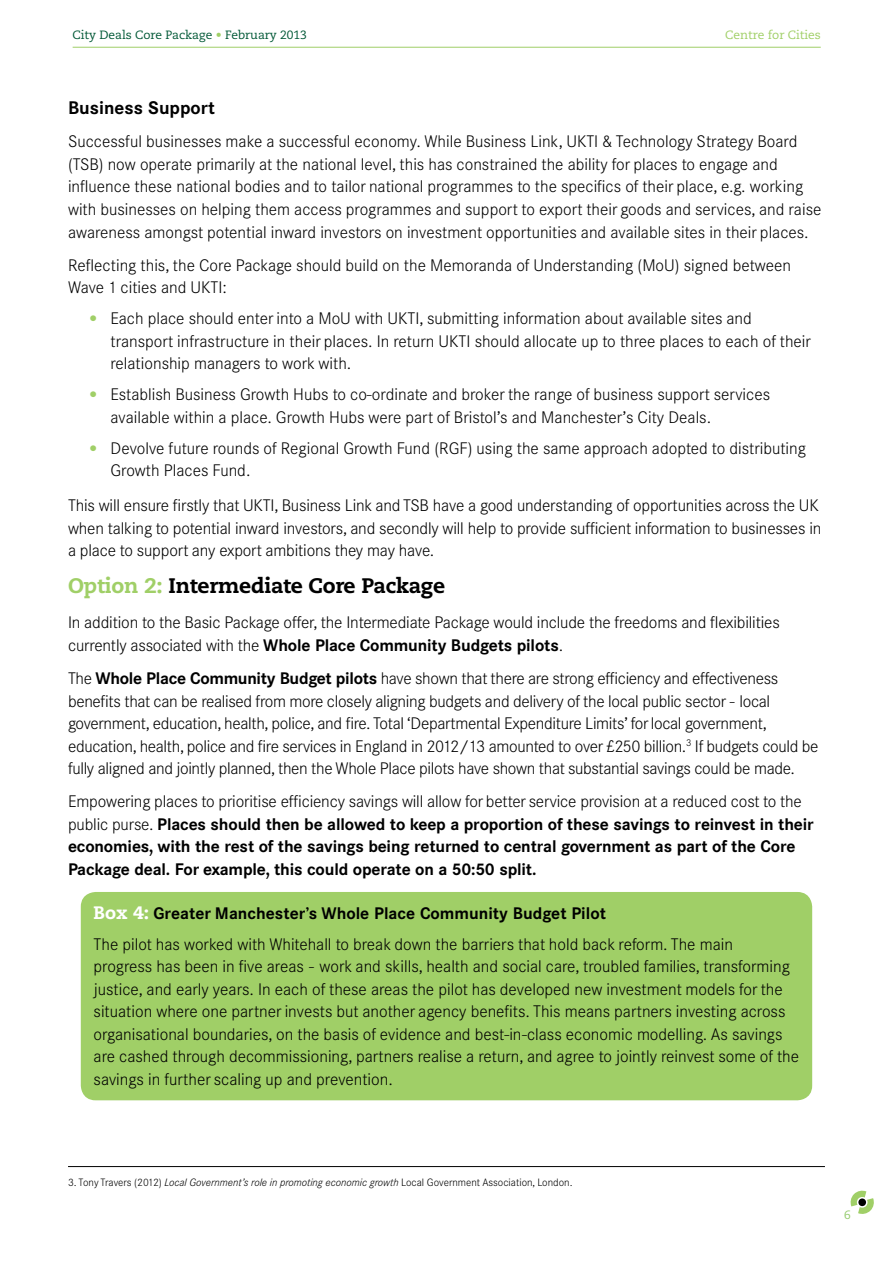
<style>
.page{position:relative;width:893px;height:1263px;background:#fff}
.page>*{position:absolute;margin:0;border:0;box-sizing:border-box;transform-origin:0 0}
.t1{font:800 21px "Caecilia LT Std";letter-spacing:-.01em;color:#000}
.t2{font:700 18px "Corporate SBQ";color:#000}
.t3{font:300 16.5px/22.5px "Corporate SBQ";color:#000}
.t4{font:300 16.5px/22.5px "Corporate SBQ";letter-spacing:-.02em;color:#000}
.t5{font:700 16.5px/22.5px "Corporate SBQ";letter-spacing:-.01em;color:#000}
.t6{font:12px "Caecilia LT Std";color:#005836}
.t7{font:12px "Caecilia LT Std";color:#a0cf67}
.t8{font:12px "Caecilia LT Std";color:#95cb6e}
.t9{font:300 10.5px "Corporate SBQ";color:#000}
.s1{color:#a0cf67}
.s2{font-family:"Caecilia LT Std";font-weight:800;color:#a0cf67}
.s3{font-weight:700}
.s4{font-weight:300}
.s5{font-family:"Caecilia LT Std";font-weight:800;font-size:18px;color:#fff}
.s6{font-style:italic}
</style>
<div class="page">
<hr style="left:73px;top:47px;width:748px;height:1px;background:#a0cf67">
<svg style="left:850px;top:1190px;width:24px;height:24px"></svg>
<hr style="left:68px;top:1166px;width:757px;height:1px;background:#000">
<div style="left:81px;top:892px;width:731px;height:208px;background:#a0cf67;border-radius:15px"></div>
<p class="t6" style="left:73px;top:28px;width:236px">City Deals Core Package <span class="s1">•</span> February 2013</p>
<p class="t7" style="left:725px;top:28px;width:97px">Centre for Cities</p>
<p class="t2" style="left:68px;top:97px;width:148px">Business Support</p>
<p class="t3" style="left:68px;top:131px;width:755px">Successful businesses make a successful economy. While Business Link, UKTI &amp; Technology Strategy Board (TSB) now operate primarily at the national level, this has constrained the ability for places to engage and influence these national bodies and to tailor national programmes to the specifics of their place, e.g. working with businesses on helping them access programmes and support to export their goods and services, and raise awareness amongst potential inward investors on investment opportunities and available sites in their places.</p>
<p class="t3" style="left:68px;top:254px;width:725px">Reflecting this, the Core Package should build on the Memoranda of Understanding (MoU) signed between<br>Wave 1 cities and UKTI:</p>
<p class="t3" style="left:111px;top:307px;width:702px;text-indent:-21px"><span class="s2">•</span> Each place should enter into a MoU with UKTI, submitting information about available sites and transport infrastructure in their places. In return UKTI should allocate up to three places to each of their relationship managers to work with.</p>
<p class="t3" style="left:111px;top:383px;width:661px;text-indent:-21px"><span class="s2">•</span> Establish Business Growth Hubs to co-ordinate and broker the range of business support services available within a place. Growth Hubs were part of Bristol’s and Manchester’s City Deals.</p>
<p class="t3" style="left:111px;top:437px;width:697px;text-indent:-21px"><span class="s2">•</span> Devolve future rounds of Regional Growth Fund (RGF) using the same approach adopted to distributing<br>Growth Places Fund.</p>
<p class="t3" style="left:68px;top:495px;width:755px">This will ensure firstly that UKTI, Business Link and TSB have a good understanding of opportunities across the UK when talking to potential inward investors, and secondly will help to provide sufficient information to businesses in a place to support any export ambitions they may have.</p>
<p class="t1" style="left:68px;top:573px;width:379px"><span class="s1">Option 2:</span> Intermediate Core Package</p>
<p class="t3" style="left:68px;top:612px;width:713px">In addition to the Basic Package offer, the Intermediate Package would include the freedoms and flexibilities currently associated with the <span class="s3">Whole Place Community Budgets pilots</span>.</p>
<p class="t4" style="left:68px;top:667px;width:752px">The <span class="s3">Whole Place Community Budget pilots</span> have shown that there are strong efficiency and effectiveness benefits that can be realised from more closely aligning budgets and delivery of the local public sector - local government, education, health, police, and fire. Total ‘Departmental Expenditure Limits’ for local government, education, health, police and fire services in England in 2012/13 amounted to over £250 billion.<sup>3</sup> If budgets could be fully aligned and jointly planned, then the Whole Place pilots have shown that substantial savings could be made.</p>
<p class="t5" style="left:68px;top:790px;width:747px"><span class="s4">Empowering places to prioritise efficiency savings will allow for better service provision at a reduced cost to the public purse.</span> Places should then be allowed to keep a proportion of these savings to reinvest in their economies, with the rest of the savings being returned to central government as part of the Core Package deal. For example, this could operate on a 50:50 split.</p>
<p class="t3" style="left:94px;top:897px;width:641px;line-height:31px"><span class="s5">Box 4:</span> <span class="s3">Greater Manchester’s Whole Place Community Budget Pilot<br></span>The pilot has worked with Whitehall to break down the barriers that hold back reform. The main</p>
<p class="t3" style="left:94px;top:955px;width:707px">progress has been in five areas - work and skills, health and social care, troubled families, transforming justice, and early years. In each of these areas the pilot has developed new investment models for the situation where one partner invests but another agency benefits. This means partners investing across organisational boundaries, on the basis of evidence and best-in-class economic modelling. As savings are cashed through decommissioning, partners realise a return, and agree to jointly reinvest some of the savings in further scaling up and prevention.</p>
<p class="t9" style="left:68px;top:1177px;width:506px">3. Tony Travers (2012) <span class="s6">Local Government’s role in promoting economic growth</span> Local Government Association, London.</p>
<p class="t8" style="left:844px;top:1208px;width:8px">6</p>
</div>
